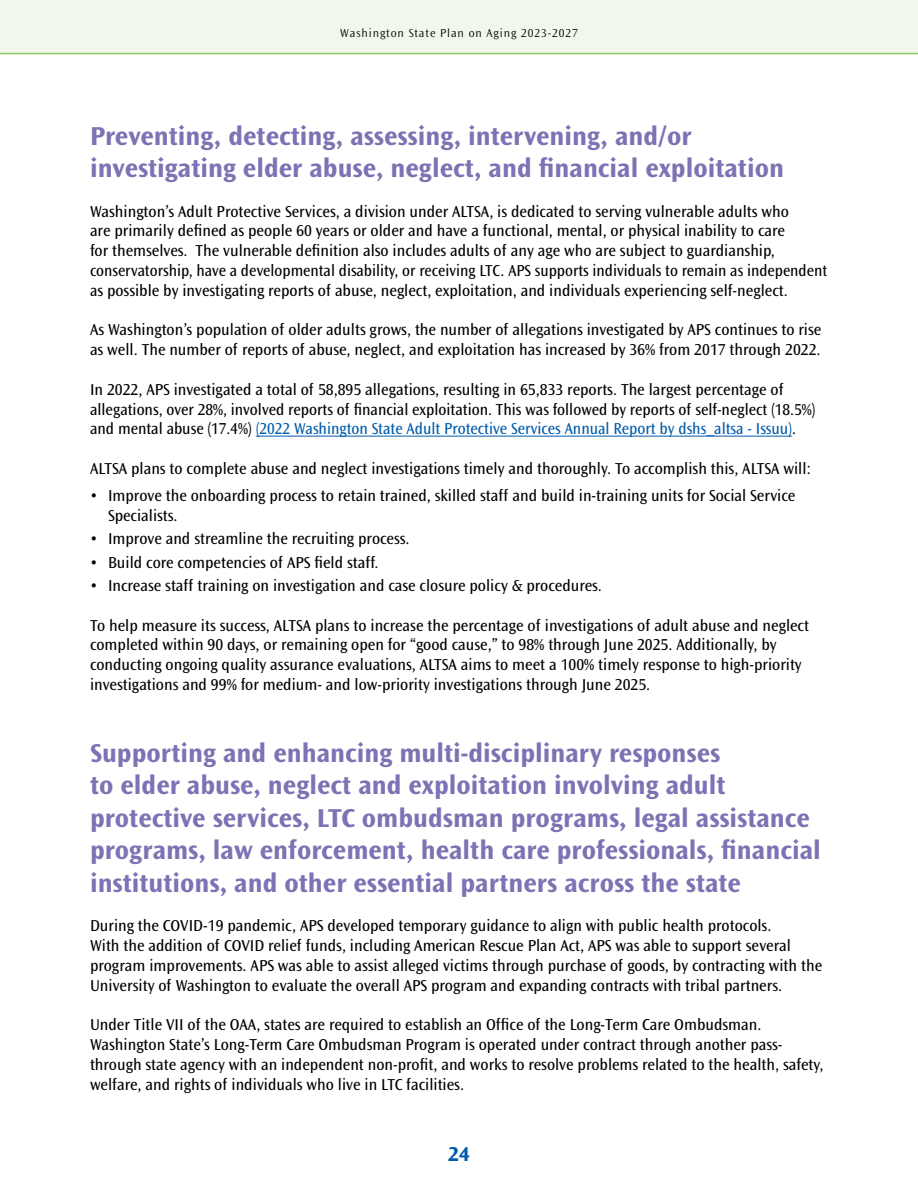
<style>
.page{position:relative;width:918px;height:1188px;background:#fff}
.page>*{position:absolute;margin:0;border:0;box-sizing:border-box;transform-origin:0 0}
.t1{font:700 27px/32.4px "Ocean Sans Std";color:#7e71b4}
.t2{font:700 21px "Ocean Sans Std";color:#005cab}
.t3{font:16.5px/19.8px "Ocean Sans Std";color:#000}
.t4{font:300 12px "Ocean Sans Std";letter-spacing:.075em;color:#000}
.s1{color:#005cab}
</style>
<div class="page">
<div style="left:0;top:0;width:918px;height:54px;background:#f0f7eb"></div>
<hr style="left:0;top:53px;width:918px;height:1px;background:#8dc858">
<hr style="left:256px;top:436px;width:536px;height:1px;background:#005cab">
<p class="t4" style="left:340px;top:26px;width:239px">Washington State Plan on Aging 2023-2027</p>
<h2 class="t1" style="left:90px;top:120px;width:695px">Preventing, detecting, assessing, intervening, and/or investigating elder abuse, neglect, and fnancial exploitation</h2>
<p class="t3" style="left:90px;top:202px;width:739px">Washington’s Adult Protective Services, a division under ALTSA, is dedicated to serving vulnerable adults who<br>are primarily defned as people 60 years or older and have a functional, mental, or physical inability to care<br>for themselves. The vulnerable defnition also includes adults of any age who are subject to guardianship, conservatorship, have a developmental disability, or receiving LTC. APS supports individuals to remain as independent as possible by investigating reports of abuse, neglect, exploitation, and individuals experiencing self-neglect.</p>
<p class="t3" style="left:90px;top:320px;width:733px">As Washington’s population of older adults grows, the number of allegations investigated by APS continues to rise as well. The number of reports of abuse, neglect, and exploitation has increased by 36% from 2017 through 2022.</p>
<p class="t3" style="left:90px;top:380px;width:727px">In 2022, APS investigated a total of 58,895 allegations, resulting in 65,833 reports. The largest percentage of allegations, over 28%, involved reports of fnancial exploitation. This was followed by reports of self-neglect (18.5%) and mental abuse (17.4%) <span class="s1">(2022 Washington State Adult Protective Services Annual Report by dshs_altsa - Issuu)</span>.</p>
<p class="t3" style="left:90px;top:459px;width:723px">ALTSA plans to complete abuse and neglect investigations timely and thoroughly. To accomplish this, ALTSA will:</p>
<p class="t3" style="left:108px;top:486px;width:689px;text-indent:-18px">• Improve the onboarding process to retain trained, skilled staff and build in-training units for Social Service<br>Specialists.</p>
<p class="t3" style="left:90px;top:529px;width:321px">• Improve and streamline the recruiting process.</p>
<p class="t3" style="left:90px;top:553px;width:290px">• Build core competencies of APS feld staff.</p>
<p class="t3" style="left:90px;top:576px;width:514px">• Increase staff training on investigation and case closure policy &amp; procedures.</p>
<p class="t3" style="left:90px;top:616px;width:721px">To help measure its success, ALTSA plans to increase the percentage of investigations of adult abuse and neglect completed within 90 days, or remaining open for “good cause,” to 98% through June 2025. Additionally, by conducting ongoing quality assurance evaluations, ALTSA aims to meet a 100% timely response to high-priority investigations and 99% for medium- and low-priority investigations through June 2025.</p>
<h2 class="t1" style="left:90px;top:737px;width:732px">Supporting and enhancing multi-disciplinary responses<br>to elder abuse, neglect and exploitation involving adult protective services, LTC ombudsman programs, legal assistance programs, law enforcement, health care professionals, fnancial institutions, and other essential partners across the state</h2>
<p class="t3" style="left:90px;top:916px;width:734px">During the COVID-19 pandemic, APS developed temporary guidance to align with public health protocols.<br>With the addition of COVID relief funds, including American Rescue Plan Act, APS was able to support several program improvements. APS was able to assist alleged victims through purchase of goods, by contracting with the University of Washington to evaluate the overall APS program and expanding contracts with tribal partners.</p>
<p class="t3" style="left:90px;top:1015px;width:735px">Under Title VII of the OAA, states are required to establish an Offce of the Long-Term Care Ombudsman.<br>Washington State’s Long-Term Care Ombudsman Program is operated under contract through another pass&shy;through state agency with an independent non-proft, and works to resolve problems related to the health, safety, welfare, and rights of individuals who live in LTC facilities.</p>
<p class="t2" style="left:448px;top:1143px;width:23px">24</p>
</div>
